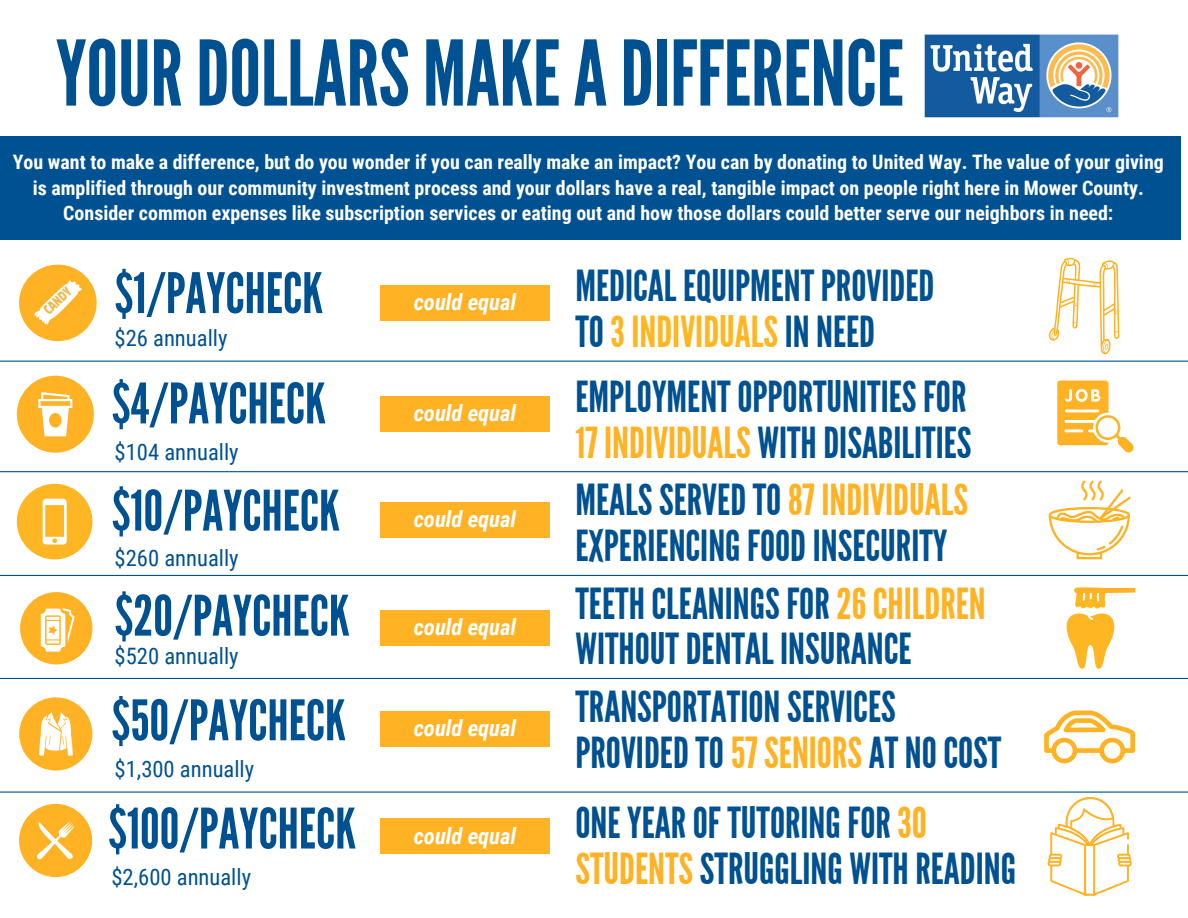
<style>
.page{position:relative;width:1188px;height:918px;background:#fff}
.page>*{position:absolute;margin:0;border:0;box-sizing:border-box;transform-origin:0 0}
.t1{font:90.15px "League Gothic";letter-spacing:-.005em;color:#005191}
.t2{font:55.8px "League Gothic";color:#005191}
.t3{font:42.75px/45.6px "League Gothic";color:#005191}
.t4{font:22.65px "Roboto Condensed";color:#005191}
.t5{font:italic 700 22.65px "Roboto Condensed";color:#fff}
.t6{font:700 19.95px/25.8px "Roboto Condensed";color:#fff;text-align:center}
.s1{color:#ffb623}
.s2{color:#ffb224}
</style>
<div class="page">
<svg style="left:19px;top:697px;width:73px;height:74px"></svg>
<svg style="left:19px;top:804px;width:73px;height:73px"></svg>
<svg style="left:20px;top:592px;width:72px;height:72px"></svg>
<svg style="left:17px;top:484px;width:75px;height:75px"></svg>
<svg style="left:17px;top:376px;width:77px;height:77px"></svg>
<div style="left:19px;top:265px;width:78px;height:76px;background:#ffb224;border-radius:50%"></div>
<svg style="left:34px;top:280px;width:48px;height:45px"></svg>
<div style="left:380px;top:285px;width:170px;height:36px;background:#ffb224"></div>
<div style="left:380px;top:396px;width:170px;height:36px;background:#ffb224"></div>
<div style="left:380px;top:502px;width:170px;height:36px;background:#ffb224"></div>
<div style="left:380px;top:610px;width:170px;height:36px;background:#ffb224"></div>
<div style="left:380px;top:711px;width:170px;height:36px;background:#ffb224"></div>
<div style="left:380px;top:818px;width:170px;height:36px;background:#ffb224"></div>
<hr style="left:0;top:361px;width:1188px;height:1px;background:#005191">
<hr style="left:0;top:471px;width:1188px;height:1px;background:#005191">
<hr style="left:0;top:575px;width:1188px;height:1px;background:#005191">
<hr style="left:0;top:678px;width:1188px;height:1px;background:#005191">
<hr style="left:0;top:792px;width:1188px;height:1px;background:#005191">
<svg style="left:1057px;top:381px;width:77px;height:72px"></svg>
<svg style="left:1049px;top:257px;width:70px;height:97px"></svg>
<svg style="left:1049px;top:481px;width:82px;height:78px"></svg>
<svg style="left:1066px;top:587px;width:69px;height:82px"></svg>
<svg style="left:1044px;top:711px;width:91px;height:52px"></svg>
<svg style="left:1048px;top:792px;width:84px;height:104px"></svg>
<div style="left:0;top:137px;width:1181px;height:103px;background:#005191"></div>
<img style="left:924px;top:34px;width:195px;height:84px">
<p class="t1" style="left:56px;top:22px;width:850px">YOURDOLLARS MAKEADIFFERENCE</p>
<p class="t6" style="left:13px;top:149px;width:1153px">You want to make a difference, but do you wonder if you can really make an impact? You can by donating to United Way. The value of your giving is amplified through our community investment process and your dollars have a real, tangible impact on people right here in Mower County.<br>Consider common expenses like subscription services or eating out and how those dollars could better serve our neighbors in need:</p>
<p class="t2" style="left:115px;top:261px;width:210px">$1/PAYCHECK</p>
<p class="t4" style="left:115px;top:326px;width:114px">$26 annually</p>
<p class="t2" style="left:112px;top:372px;width:216px">$4/PAYCHECK</p>
<p class="t4" style="left:115px;top:439px;width:126px">$104 annually</p>
<p class="t2" style="left:112px;top:479px;width:230px">$10/PAYCHECK</p>
<p class="t4" style="left:115px;top:545px;width:126px">$260 annually</p>
<p class="t2" style="left:115px;top:584px;width:237px">$20/PAYCHECK</p>
<p class="t4" style="left:115px;top:643px;width:126px">$520 annually</p>
<p class="t2" style="left:111px;top:688px;width:236px">$50/PAYCHECK</p>
<p class="t4" style="left:115px;top:756px;width:141px">$1,300 annually</p>
<p class="t2" style="left:108px;top:797px;width:249px">$100/PAYCHECK</p>
<p class="t4" style="left:111px;top:864px;width:141px">$2,600 annually</p>
<p class="t5" style="left:414px;top:289px;width:104px">could equal</p>
<p class="t5" style="left:414px;top:400px;width:104px">could equal</p>
<p class="t5" style="left:414px;top:506px;width:104px">could equal</p>
<p class="t5" style="left:414px;top:614px;width:104px">could equal</p>
<p class="t5" style="left:414px;top:715px;width:104px">could equal</p>
<p class="t5" style="left:414px;top:823px;width:104px">could equal</p>
<p class="t3" style="left:575px;top:264px;width:360px">MEDICAL EQUIPMENTPROVIDED<br>TO<span class="s1">3INDIVIDUALS</span>INNEED</p>
<p class="t3" style="left:575px;top:375px;width:398px">EMPLOYMENTOPPORTUNITIESFOR<br><span class="s2">17 INDIVIDUALS</span> WITHDISABILITIES</p>
<p class="t3" style="left:575px;top:478px;width:394px">MEALSSERVEDTO<span class="s2">87 INDIVIDUALS<br></span>EXPERIENCINGFOODINSECURITY</p>
<p class="t3" style="left:575px;top:582px;width:412px">TEETHCLEANINGSFOR<span class="s2">26CHILDREN<br></span>WITHOUTDENTAL INSURANCE</p>
<p class="t3" style="left:575px;top:685px;width:427px">TRANSPORTATIONSERVICES<br>PROVIDEDTO<span class="s2">57SENIORS</span>ATNOCOST</p>
<p class="t3" style="left:575px;top:801px;width:442px">ONEYEAROFTUTORINGFOR<span class="s2">30<br>STUDENTS</span>STRUGGLING WITHREADING</p>
</div>
